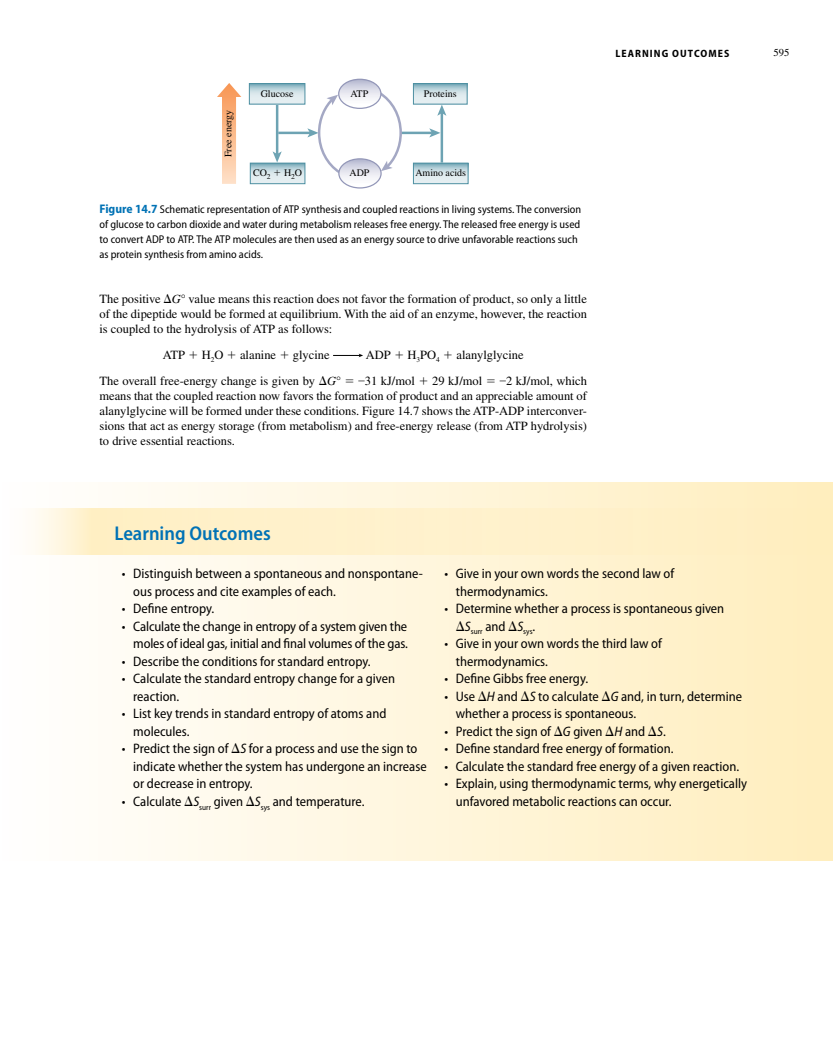
<style>
.page{position:relative;width:833px;height:1043px;background:#fff}
.page>*{position:absolute;margin:0;border:0;box-sizing:border-box;transform-origin:0 0}
.t1{font:600 semi-condensed 20px "Myriad Pro";color:#0072b5}
.t2{font:semi-condensed 13.75px/17.5px "Myriad Pro";color:#000}
.t3{font:12.5px/15px "Times LT Std";color:#000;text-align:justify}
.t4{font:semi-condensed 11.25px/15px "Myriad Pro";color:#000}
.t5{font:700 semi-condensed 10.62px "Myriad Pro";letter-spacing:.1em;color:#000}
.t6{font:10.62px "Times LT Std";color:#000}
.t7{font:10px "Times LT Std";color:#000}
.t8{font:semi-condensed 8px "Myriad Pro";color:#000}
.s1{font-weight:700;font-size:12.5px;color:#0072b5}
.s2{font-style:italic}
</style>
<div class="page">
<svg style="left:333px;top:353px;width:30px;height:4px"></svg>
<svg style="left:252px;top:165px;width:51px;height:17px"></svg>
<div style="left:250px;top:163px;width:55px;height:21px;border:1px solid #4e90a2"></div>
<hr style="left:276px;top:103px;width:2px;height:52px;background:#6da3b3">
<svg style="left:273px;top:151px;width:9px;height:11px"></svg>
<hr style="left:441px;top:112px;width:2px;height:50px;background:#6da3b3">
<svg style="left:437px;top:105px;width:9px;height:11px"></svg>
<hr style="left:278px;top:132px;width:32px;height:2px;background:#6da3b3">
<hr style="left:400px;top:132px;width:32px;height:2px;background:#6da3b3">
<svg style="left:429px;top:128px;width:11px;height:9px"></svg>
<svg style="left:251px;top:85px;width:52px;height:18px"></svg>
<div style="left:249px;top:83px;width:56px;height:22px;border:1px solid #4e90a2"></div>
<svg style="left:415px;top:165px;width:52px;height:17px"></svg>
<div style="left:413px;top:163px;width:56px;height:21px;border:1px solid #4e90a2"></div>
<svg style="left:415px;top:85px;width:51px;height:18px"></svg>
<div style="left:413px;top:83px;width:55px;height:22px;border:1px solid #4e90a2"></div>
<svg style="left:307px;top:79px;width:96px;height:109px"></svg>
<div style="left:338px;top:79px;width:44px;height:30px;border:1px solid #9397b8;border-radius:50%"></div>
<svg style="left:217px;top:83px;width:24px;height:101px"></svg>
<div style="left:2px;top:482px;width:831px;height:379px;background:linear-gradient(to right,#fffefe,#ffeebe)"></div>
<svg style="left:2px;top:507px;width:831px;height:47px;background:#fff1cc"></svg>
<svg style="left:274px;top:170px;width:6px;height:6px"></svg>
<p class="t7" style="left:222px;top:157px;width:49px;rotate:-90deg">Free energy</p>
<p class="t7" style="left:261px;top:88px;width:34px">Glucose</p>
<p class="t7" style="left:253px;top:167px;width:19px">CO<sub>2</sub></p>
<p class="t7" style="left:284px;top:167px;width:20px">H<sub>2</sub>O</p>
<p class="t7" style="left:350px;top:88px;width:19px">ATP</p>
<p class="t7" style="left:349px;top:167px;width:21px">ADP</p>
<p class="t7" style="left:424px;top:88px;width:34px">Proteins</p>
<p class="t7" style="left:415px;top:167px;width:52px">Amino acids</p>
<p class="t4" style="left:99px;top:202px;width:483px"><span class="s1">FIGURE 14.7</span> Schematic representation of ATP synthesis and coupled reactions in living systems. The conversion of glucose to carbon dioxide and water during metabolism releases free energy. The released free energy is used to convert ADP to ATP. The ATP molecules are then used as an energy source to drive unfavorable reactions such as protein synthesis from amino acids.</p>
<p class="t3" style="left:99px;top:291px;width:489px">The positive ∆<span class="s2">G</span>° value means this reaction does not favor the formation of product, so only a little of the dipeptide would be formed at equilibrium. With the aid of an enzyme, however, the reaction is coupled to the hydrolysis of ATP as follows:</p>
<p class="t3" style="left:163px;top:347px;width:24px">ATP</p>
<p class="t3" style="left:202px;top:347px;width:23px">H<sub>2</sub>O</p>
<p class="t3" style="left:240px;top:347px;width:38px">alanine</p>
<p class="t3" style="left:293px;top:347px;width:38px">glycine</p>
<p class="t3" style="left:366px;top:347px;width:26px">ADP</p>
<p class="t3" style="left:407px;top:347px;width:34px">H<sub>3</sub>PO<sub>4</sub></p>
<p class="t3" style="left:456px;top:347px;width:69px">alanylglycine</p>
<p class="t3" style="left:99px;top:373px;width:243px">The overall free-energy change is given by ∆<span class="s2">G</span>°</p>
<p class="t3" style="left:365px;top:373px;width:52px">31 kJ/mol</p>
<p class="t3" style="left:432px;top:373px;width:52px">29 kJ/mol</p>
<p class="t3" style="left:99px;top:373px;width:489px;text-indent:407px">2 kJ/mol, which means that the coupled reaction now favors the formation of product and an appreciable amount of alanylglycine will be formed under these conditions. Figure 14.7 shows the ATP-ADP interconver&shy;sions that act as energy storage (from metabolism) and free-energy release (from ATP hydrolysis) to drive essential reactions.</p>
<p class="t5" style="left:615px;top:46px;width:65px">LEARNING OUTC</p>
<p class="t5" style="left:701px;top:46px;width:24px">OMES</p>
<p class="t6" style="left:774px;top:46px;width:17px">595</p>
<h1 class="t1" style="left:114px;top:520px;width:158px">Learning Outcomes</h1>
<p class="t2" style="left:133px;top:564px;width:291px;text-indent:-11px">• Distinguish between a spontaneous and nonspontane&shy;ous process and cite examples of each.</p>
<p class="t2" style="left:122px;top:599px;width:94px">• Define entropy.</p>
<p class="t2" style="left:122px;top:617px;width:287px;text-align:right">• Calculate the change in entropy of a system given the moles of ideal gas, initial and final volumes of the gas.</p>
<p class="t2" style="left:122px;top:652px;width:250px">• Describe the conditions for standard entropy.</p>
<p class="t2" style="left:133px;top:669px;width:263px;text-indent:-11px">• Calculate the standard entropy change for a given reaction.</p>
<p class="t2" style="left:133px;top:704px;width:255px;text-indent:-11px">• List key trends in standard entropy of atoms and molecules.</p>
<p class="t2" style="left:133px;top:739px;width:295px;text-indent:-11px">• Predict the sign of ∆<span class="s2">S</span> for a process and use the sign to indicate whether the system has undergone an increase or decrease in entropy.</p>
<p class="t2" style="left:122px;top:792px;width:244px">• Calculate ∆<span class="s2">S</span><sub>surr</sub> given ∆<span class="s2">S</span><sub>sys</sub> and temperature.</p>
<p class="t2" style="left:456px;top:564px;width:220px;text-indent:-11px">• Give in your own words the second law of thermodynamics.</p>
<p class="t2" style="left:444px;top:599px;width:281px">• Determine whether a process is spontaneous given</p>
<p class="t8" style="left:456px;top:626px;width:81px">∆<sup>S</sup>surr <sup>and</sup> ∆<sup>S</sup>sys<sup>.</sup></p>
<p class="t2" style="left:456px;top:634px;width:208px;text-indent:-11px">• Give in your own words the third law of thermodynamics.</p>
<p class="t2" style="left:444px;top:669px;width:145px">• Define Gibbs free energy.</p>
<p class="t2" style="left:456px;top:687px;width:288px;text-indent:-11px">• Use ∆<span class="s2">H</span> and ∆<span class="s2">S</span> to calculate ∆<span class="s2">G</span> and, in turn, determine whether a process is spontaneous.</p>
<p class="t2" style="left:444px;top:722px;width:223px">• Predict the sign of ∆<span class="s2">G</span> given ∆<span class="s2">H</span> and ∆<span class="s2">S</span>.</p>
<p class="t2" style="left:444px;top:739px;width:231px">• Define standard free energy of formation.</p>
<p class="t2" style="left:444px;top:757px;width:296px">• Calculate the standard free energy of a given reaction.</p>
<p class="t2" style="left:456px;top:774px;width:293px;text-indent:-11px">• Explain, using thermodynamic terms, why energetically unfavored metabolic reactions can occur.</p>
</div>
